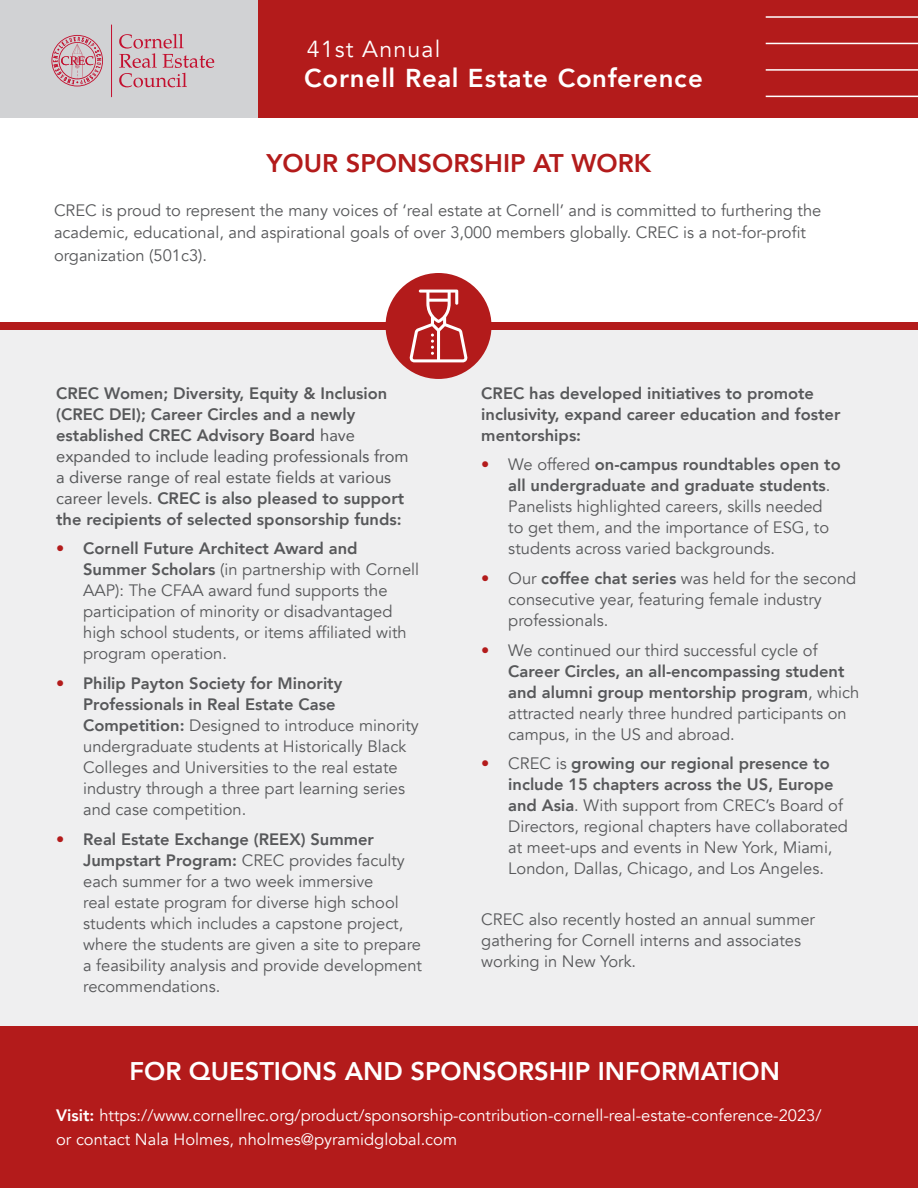
<style>
.page{position:relative;width:918px;height:1188px;background:#fff}
.page>*{position:absolute;margin:0;border:0;box-sizing:border-box;transform-origin:0 0}
.t1{font:800 25.8px "Avenir";letter-spacing:.03em;color:#fff}
.t2{font:800 25.5px "Avenir";color:#fff}
.t3{font:800 25.5px "Avenir";color:#b31b1b}
.t4{font:23.25px "Avenir";letter-spacing:.05em;color:#fff}
.Committee_Names{font:16.5px/21px "Avenir";color:#57585a}
.Committee_Names-2{font:800 16.5px/21px "Avenir";color:#57585a}
.t5{font:16.5px/24px "Avenir";color:#fff}
.Red_Bullet_List{font:800 16.5px/21px "Avenir";color:#57585a}
.s1{font-weight:400}
.s2{font-weight:800;color:#b31b1b}
.s3{font-weight:800}
</style>
<div class="page">
<div style="left:1px;top:326px;width:917px;height:708px;background:#efeff0"></div>
<div style="left:0;top:0;width:269px;height:118px;background:#d1d2d4"></div>
<div style="left:258px;top:0;width:660px;height:118px;background:#b31b1b"></div>
<svg style="left:119px;top:34px;width:95px;height:53px"></svg>
<hr style="left:111px;top:25px;width:1px;height:72px;background:#c3102f">
<svg style="left:51px;top:35px;width:52px;height:51px"></svg>
<hr style="left:766px;top:96px;width:152px;height:1px;background:#fff">
<hr style="left:766px;top:69px;width:152px;height:2px;background:#fff">
<hr style="left:766px;top:43px;width:152px;height:1px;background:#fff">
<hr style="left:766px;top:16px;width:152px;height:2px;background:#fff">
<div style="left:0;top:1026px;width:918px;height:162px;background:#b31b1b"></div>
<div style="left:0;top:322px;width:918px;height:8px;background:#b31b1b"></div>
<div style="left:386px;top:273px;width:106px;height:106px;background:#b31b1b;border-radius:50%"></div>
<svg style="left:409px;top:290px;width:59px;height:72px"></svg>
<p class="t4" style="left:307px;top:35px;width:135px">41st Annual</p>
<p class="t1" style="left:304px;top:58px;width:400px">Cornell Real Estate Conference</p>
<p class="t3" style="left:266px;top:143px;width:386px">YOUR SPONSORSHIP AT WORK</p>
<p class="Committee_Names" style="left:54px;top:199px;width:769px;line-height:22.5px">CREC is proud to represent the many voices of ‘real estate at Cornell’ and is committed to furthering the academic, educational, and aspirational goals of over 3,000 members globally. CREC is a not-for-profit organization (501c3).</p>
<p class="Committee_Names-2" style="left:56px;top:383px;width:354px">CREC Women; Diversity, Equity &amp; Inclusion (CREC DEI); Career Circles and a newly established CREC Advisory Board <span class="s1">have expanded to include leading professionals from a diverse range of real estate fields at various career levels.</span> CREC is also pleased to support the recipients of selected sponsorship funds:</p>
<p class="Committee_Names" style="left:83px;top:539px;width:337px;text-indent:-27px"><span class="s2">•</span> <span class="s3">Cornell Future Architect Award and Summer Scholars</span> (in partnership with Cornell AAP): The CFAA award fund supports the participation of minority or disadvantaged high school students, or items affiliated with program operation.</p>
<p class="Committee_Names" style="left:83px;top:673px;width:337px;text-indent:-27px"><span class="s2">•</span> <span class="s3">Philip Payton Society for Minority Professionals in Real Estate Case Competition:</span> Designed to introduce minority undergraduate students at Historically Black Colleges and Universities to the real estate industry through a three part learning series and case competition.</p>
<p class="Committee_Names" style="left:83px;top:829px;width:340px;text-indent:-27px"><span class="s2">•</span> <span class="s3">Real Estate Exchange (REEX) Summer Jumpstart Program:</span> CREC provides faculty each summer for a two week immersive<br>real estate program for diverse high school students which includes a capstone project, where the students are given a site to prepare a feasibility analysis and provide development recommendations.</p>
<p class="Red_Bullet_List" style="left:481px;top:383px;width:361px">CREC has developed initiatives to promote inclusivity, expand career education and foster mentorships:</p>
<p class="Committee_Names" style="left:508px;top:455px;width:334px;text-indent:-27px"><span class="s2">•</span> We offered <span class="s3">on-campus roundtables open to all undergraduate and graduate students</span>.<br>Panelists highlighted careers, skills needed to get them, and the importance of ESG, to students across varied backgrounds.</p>
<p class="Committee_Names" style="left:508px;top:568px;width:350px;text-indent:-27px"><span class="s2">•</span> Our <span class="s3">coffee chat series</span> was held for the second consecutive year, featuring female industry professionals.</p>
<p class="Committee_Names" style="left:508px;top:640px;width:353px;text-indent:-27px"><span class="s2">•</span> We continued our third successful cycle of <span class="s3">Career Circles, an all-encompassing student and alumni group mentorship program</span>, which attracted nearly three hundred participants on campus, in the US and abroad.</p>
<p class="Committee_Names" style="left:508px;top:754px;width:341px;text-indent:-27px"><span class="s2">•</span> CREC is <span class="s3">growing our regional presence to include 15 chapters across the US, Europe and Asia</span>. With support from CREC’s Board of Directors, regional chapters have collaborated at meet-ups and events in New York, Miami, London, Dallas, Chicago, and Los Angeles.</p>
<p class="Committee_Names" style="left:481px;top:909px;width:335px">CREC also recently hosted an annual summer gathering for Cornell interns and associates working in New York.</p>
<p class="t2" style="left:130px;top:1052px;width:652px">FOR QUESTIONS AND SPONSORSHIP INFORMATION</p>
<p class="t5" style="left:56px;top:1103px;width:767px"><span class="s3">Visit:</span> https://www.cornellrec.org/product/sponsorship-contribution-cornell-real-estate-conference-2023/ or contact Nala Holmes, nholmes@pyramidglobal.com</p>
</div>
